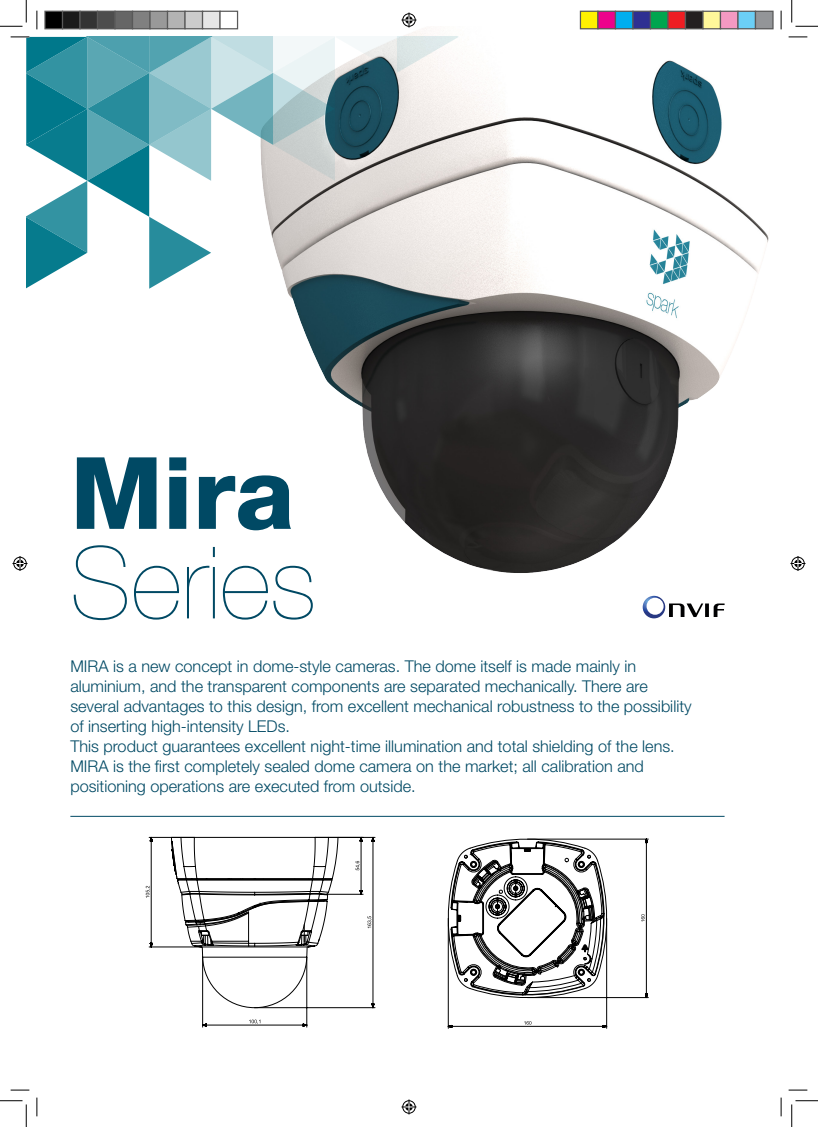
<style>
.page{position:relative;width:818px;height:1127px;background:#fff}
.page>*{position:absolute;margin:0;border:0;box-sizing:border-box;transform-origin:0 0}
.t1{font:200 100px "Helvetica Neue LT Std";color:#004964}
.t2{font:800 100px "Helvetica Neue LT Std";color:#004964}
.t3{font:300 16.25px/20px "Helvetica Neue LT Std";color:#004964}
</style>
<div class="page">
<img style="left:130px;top:26px;width:639px;height:581px">
<hr style="left:70px;top:815px;width:654px;height:1px;background:#004964">
<svg style="left:146px;top:885px;width:3px;height:12px"></svg>
<svg style="left:149px;top:836px;width:227px;height:192px"></svg>
<svg style="left:447px;top:838px;width:202px;height:190px"></svg>
<svg style="left:705px;top:603px;width:4px;height:14px"></svg>
<svg style="left:643px;top:595px;width:60px;height:23px"></svg>
<svg style="left:714px;top:603px;width:10px;height:14px"></svg>
<svg style="left:11px;top:36px;width:448px;height:253px"></svg>
<svg style="left:788px;top:36px;width:19px;height:2px"></svg>
<svg style="left:11px;top:1089px;width:18px;height:1px"></svg>
<svg style="left:788px;top:1089px;width:19px;height:1px"></svg>
<svg style="left:36px;top:11px;width:2px;height:18px"></svg>
<svg style="left:36px;top:1097px;width:2px;height:18px"></svg>
<svg style="left:780px;top:11px;width:2px;height:18px"></svg>
<svg style="left:780px;top:1097px;width:2px;height:18px"></svg>
<svg style="left:0;top:0;width:27px;height:27px"></svg>
<svg style="left:0;top:1100px;width:27px;height:26px"></svg>
<svg style="left:791px;top:0;width:27px;height:27px"></svg>
<svg style="left:791px;top:1100px;width:27px;height:26px"></svg>
<svg style="left:401px;top:13px;width:15px;height:15px"></svg>
<svg style="left:401px;top:1099px;width:15px;height:15px"></svg>
<svg style="left:13px;top:556px;width:15px;height:15px"></svg>
<svg style="left:790px;top:556px;width:15px;height:15px"></svg>
<div style="left:45px;top:11px;width:18px;height:18px;background:#000"></div>
<div style="left:44px;top:11px;width:19px;height:18px;border:1px solid #595959"></div>
<div style="left:63px;top:11px;width:17px;height:18px;background:#1a1a1a"></div>
<div style="left:62px;top:11px;width:19px;height:18px;border:1px solid #595959"></div>
<div style="left:80px;top:11px;width:18px;height:18px;background:#333"></div>
<div style="left:79px;top:11px;width:19px;height:18px;border:1px solid #595959"></div>
<div style="left:98px;top:11px;width:17px;height:18px;background:#4d4d4d"></div>
<div style="left:97px;top:11px;width:19px;height:18px;border:1px solid #595959"></div>
<div style="left:115px;top:11px;width:18px;height:18px;background:#666"></div>
<div style="left:114px;top:11px;width:19px;height:18px;border:1px solid #595959"></div>
<div style="left:133px;top:11px;width:17px;height:18px;background:#808080"></div>
<div style="left:132px;top:11px;width:19px;height:18px;border:1px solid #595959"></div>
<div style="left:150px;top:11px;width:18px;height:18px;background:#999"></div>
<div style="left:149px;top:11px;width:19px;height:18px;border:1px solid #595959"></div>
<div style="left:168px;top:11px;width:17px;height:18px;background:#b3b3b3"></div>
<div style="left:167px;top:11px;width:19px;height:18px;border:1px solid #595959"></div>
<div style="left:185px;top:11px;width:18px;height:18px;background:#ccc"></div>
<div style="left:184px;top:11px;width:19px;height:18px;border:1px solid #595959"></div>
<div style="left:203px;top:11px;width:17px;height:18px;background:#e6e6e6"></div>
<div style="left:202px;top:11px;width:19px;height:18px;border:1px solid #595959"></div>
<div style="left:220px;top:11px;width:18px;height:18px;background:#fff"></div>
<div style="left:219px;top:11px;width:19px;height:18px;border:1px solid #595959"></div>
<div style="left:580px;top:11px;width:18px;height:18px;background:#fff101"></div>
<div style="left:580px;top:11px;width:18px;height:18px;border:1px solid #595959"></div>
<div style="left:598px;top:11px;width:17px;height:18px;background:#ed028c"></div>
<div style="left:597px;top:11px;width:19px;height:18px;border:1px solid #595959"></div>
<div style="left:615px;top:11px;width:18px;height:18px;background:#00aeef"></div>
<div style="left:615px;top:11px;width:18px;height:18px;border:1px solid #595959"></div>
<div style="left:633px;top:11px;width:17px;height:18px;background:#2e3092"></div>
<div style="left:632px;top:11px;width:19px;height:18px;border:1px solid #595959"></div>
<div style="left:650px;top:11px;width:18px;height:18px;background:#00a54f"></div>
<div style="left:650px;top:11px;width:18px;height:18px;border:1px solid #595959"></div>
<div style="left:668px;top:11px;width:17px;height:18px;background:#ee1d23"></div>
<div style="left:667px;top:11px;width:19px;height:18px;border:1px solid #595959"></div>
<div style="left:685px;top:11px;width:18px;height:18px;background:#231f20"></div>
<div style="left:685px;top:11px;width:18px;height:18px;border:1px solid #595959"></div>
<div style="left:703px;top:11px;width:17px;height:18px;background:#fff79a"></div>
<div style="left:702px;top:11px;width:19px;height:18px;border:1px solid #595959"></div>
<div style="left:720px;top:11px;width:18px;height:18px;background:#f499c2"></div>
<div style="left:720px;top:11px;width:18px;height:18px;border:1px solid #595959"></div>
<div style="left:738px;top:11px;width:17px;height:18px;background:#6bcff6"></div>
<div style="left:737px;top:11px;width:19px;height:18px;border:1px solid #595959"></div>
<div style="left:755px;top:11px;width:18px;height:18px;background:#939598"></div>
<div style="left:755px;top:11px;width:18px;height:18px;border:1px solid #595959"></div>
<p class="t2" style="left:70px;top:433px;width:226px">Mira</p>
<p class="t1" style="left:70px;top:525px;width:248px">Series</p>
<p class="t3" style="left:70px;top:655px;width:623px">MIRA is a new concept in dome-style cameras. The dome itself is made mainly in aluminium, and the transparent components are separated mechanically. There are several advantages to this design, from excellent mechanical robustness to the possibility of inserting high-intensity LEDs.</p>
<p class="t3" style="left:70px;top:735px;width:606px">This product guarantees excellent night-time illumination and total shielding of the lens.<br>MIRA is the first completely sealed dome camera on the market; all calibration and positioning operations are executed from outside.</p>
</div>
